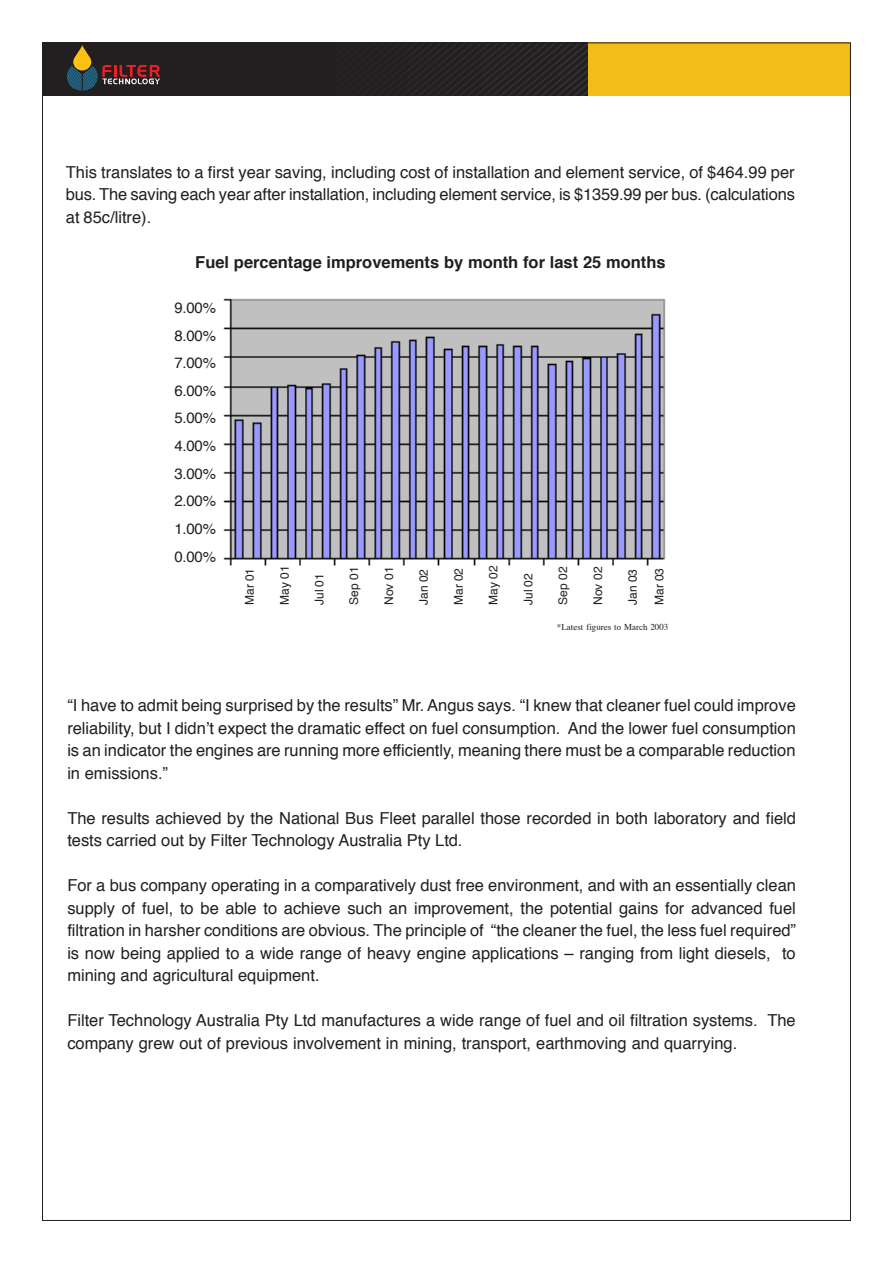
<style>
.page{position:relative;width:893px;height:1263px;background:#fff}
.page>*{position:absolute;margin:0;border:0;box-sizing:border-box;transform-origin:0 0}
.t1{font:16.5px/22.5px "Helvetica";color:#231f20;text-align:justify}
.t2{font:700 16.5px "Helvetica";color:#231f20}
.t3{font:15px/27.6px "Helvetica";letter-spacing:-.015em;color:#231f20;text-align:justify}
.t4{font:12px "Helvetica";color:#231f20}
.t5{font:9px "Times";color:#231f20}
</style>
<div class="page">
<div style="left:43px;top:43px;width:807px;height:53px;background:#231f20"></div>
<svg style="left:445px;top:45px;width:143px;height:51px"></svg>
<div style="left:588px;top:43px;width:262px;height:53px;background:#f4bc18"></div>
<svg style="left:67px;top:45px;width:93px;height:46px"></svg>
<hr style="left:66px;top:118px;width:729px;height:1px;background:#939598">
<hr style="left:66px;top:1087px;width:729px;height:1px;background:#939598">
<img style="left:223px;top:298px;width:443px;height:268px">
<p class="t1" style="left:66px;top:161px;width:731px">This translates to a first year saving, including cost of installation and element service, of $464.99 per bus. The saving each year after installation, including element service, is $1359.99 per bus. (calculations at 85c/litre).</p>
<p class="t2" style="left:195px;top:248px;width:472px">Fuel percentage improvements by month for last 25 months</p>
<p class="t3" style="left:174px;top:294px;width:43px">9.00% 8.00% 7.00% 6.00% 5.00% 4.00% 3.00% 2.00% 1.00% 0.00%</p>
<p class="t4" style="left:240px;top:605px;width:39px;rotate:-90deg">Mar 01</p>
<p class="t4" style="left:275px;top:605px;width:41px;rotate:-90deg">May 01</p>
<p class="t4" style="left:310px;top:605px;width:33px;rotate:-90deg">Jul 01</p>
<p class="t4" style="left:345px;top:605px;width:40px;rotate:-90deg">Sep 01</p>
<p class="t4" style="left:380px;top:605px;width:40px;rotate:-90deg">Nov 01</p>
<p class="t4" style="left:414px;top:605px;width:38px;rotate:-90deg">Jan 02</p>
<p class="t4" style="left:449px;top:605px;width:39px;rotate:-90deg">Mar 02</p>
<p class="t4" style="left:484px;top:605px;width:41px;rotate:-90deg">May 02</p>
<p class="t4" style="left:519px;top:605px;width:33px;rotate:-90deg">Jul 02</p>
<p class="t4" style="left:554px;top:605px;width:40px;rotate:-90deg">Sep 02</p>
<p class="t4" style="left:588px;top:605px;width:40px;rotate:-90deg">Nov 02</p>
<p class="t4" style="left:623px;top:605px;width:38px;rotate:-90deg">Jan 03</p>
<p class="t4" style="left:650px;top:605px;width:39px;rotate:-90deg">Mar 03</p>
<p class="t5" style="left:557px;top:618px;width:113px">*Latest figures to March 2003</p>
<p class="t1" style="left:67px;top:694px;width:730px">“I have to admit being surprised by the results” Mr. Angus says. “I knew that cleaner fuel could improve reliability, but I didn’t expect the dramatic effect on fuel consumption. And the lower fuel consumption is an indicator the engines are running more efficiently, meaning there must be a comparable reduction in emissions.”</p>
<p class="t1" style="left:67px;top:807px;width:730px">The results achieved by the National Bus Fleet parallel those recorded in both laboratory and field tests carried out by Filter Technology Australia Pty Ltd.</p>
<p class="t1" style="left:67px;top:874px;width:730px">For a bus company operating in a comparatively dust free environment, and with an essentially clean supply of fuel, to be able to achieve such an improvement, the potential gains for advanced fuel filtration in harsher conditions are obvious. The principle of “the cleaner the fuel, the less fuel required” is now being applied to a wide range of heavy engine applications – ranging from light diesels, to mining and agricultural equipment.</p>
<p class="t1" style="left:67px;top:1009px;width:730px">Filter Technology Australia Pty Ltd manufactures a wide range of fuel and oil filtration systems. The company grew out of previous involvement in mining, transport, earthmoving and quarrying.</p>
</div>
